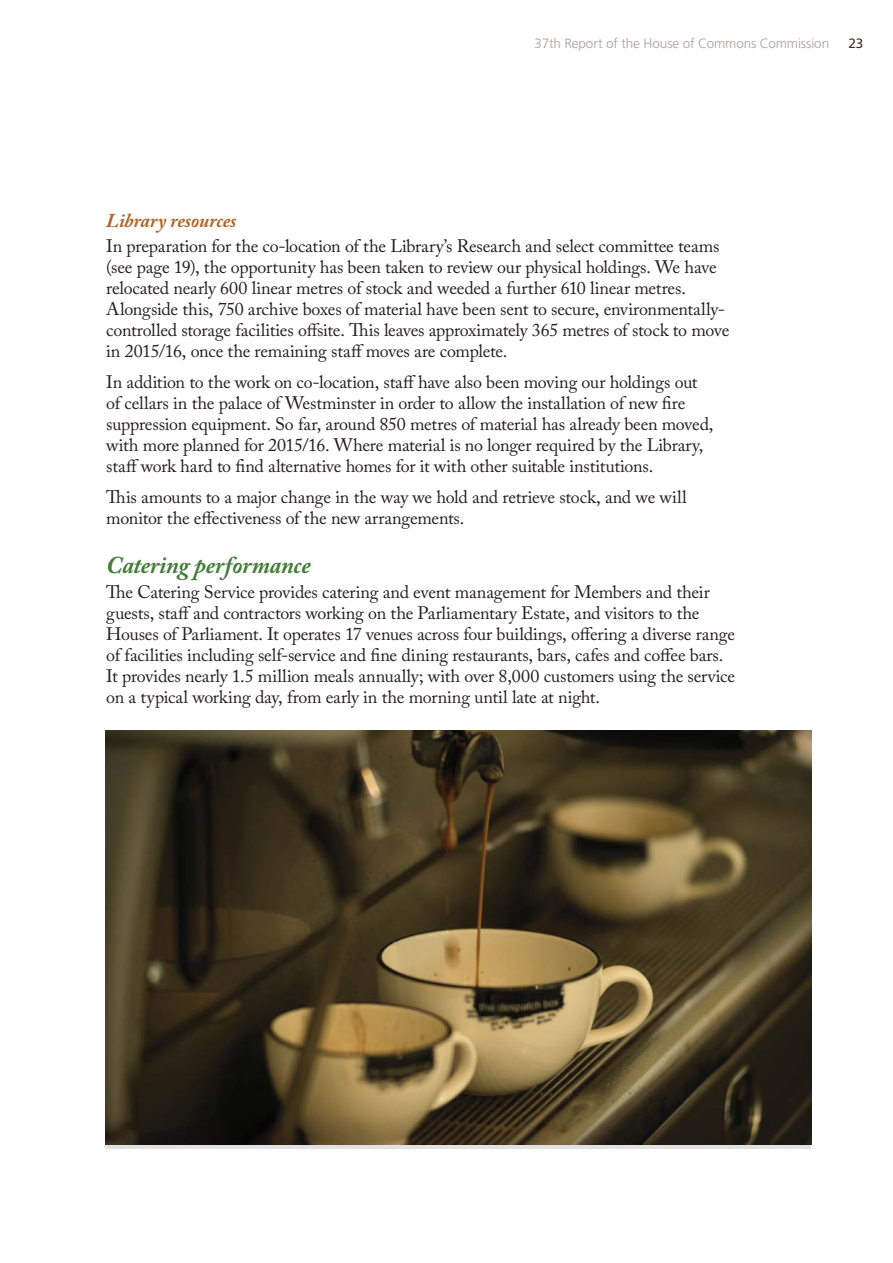
<style>
.page{position:relative;width:893px;height:1263px;background:#fff}
.page>*{position:absolute;margin:0;border:0;box-sizing:border-box;transform-origin:0 0}
.t1{font:italic 700 24px "Adobe Caslon Pro";letter-spacing:-.01em;color:#447c3a}
.t2{font:italic 700 19.5px "Adobe Caslon Pro";letter-spacing:-.01em;color:#b16428}
.t3{font:18px/21px "Adobe Caslon Pro";letter-spacing:-.01em;color:#231f20}
.t4{font:300 13.5px "Frutiger LT Std";letter-spacing:-.01em;color:#aaa095}
.t5{font:13.5px "Frutiger LT Std";color:#432e2d}
</style>
<div class="page">
<img style="left:106px;top:730px;width:705px;height:415px">
<p class="t4" style="left:534px;top:37px;width:296px">37th Report of the House of Commons Commission</p>
<p class="t5" style="left:848px;top:35px;width:16px">23</p>
<p class="t2" style="left:106px;top:213px;width:132px">Library resources</p>
<p class="t3" style="left:106px;top:238px;width:624px">In preparation for the co-location of the Library’s Research and select committee teams (see page 19), the opportunity has been taken to review our physical holdings. We have relocated nearly 600 linear metres of stock and weeded a further 610 linear metres.<br>Alongside this, 750 archive boxes of material have been sent to secure, environmentally&shy;controlled storage facilities offsite. This leaves approximately 365 metres of stock to move in 2015/16, once the remaining staff moves are complete.</p>
<p class="t3" style="left:106px;top:374px;width:608px">In addition to the work on co-location, staff have also been moving our holdings out of cellars in the palace of Westminster in order to allow the installation of new fire suppression equipment. So far, around 850 metres of material has already been moved, with more planned for 2015/16. Where material is no longer required by the Library, staff work hard to find alternative homes for it with other suitable institutions.</p>
<p class="t3" style="left:106px;top:489px;width:582px">This amounts to a major change in the way we hold and retrieve stock, and we will monitor the effectiveness of the new arrangements.</p>
<h1 class="t1" style="left:106px;top:556px;width:206px">Catering performance</h1>
<p class="t3" style="left:106px;top:584px;width:630px">The Catering Service provides catering and event management for Members and their guests, staff and contractors working on the Parliamentary Estate, and visitors to the Houses of Parliament. It operates 17 venues across four buildings, offering a diverse range of facilities including self-service and fine dining restaurants, bars, cafes and coffee bars.<br>It provides nearly 1.5 million meals annually; with over 8,000 customers using the service on a typical working day, from early in the morning until late at night.</p>
</div>
